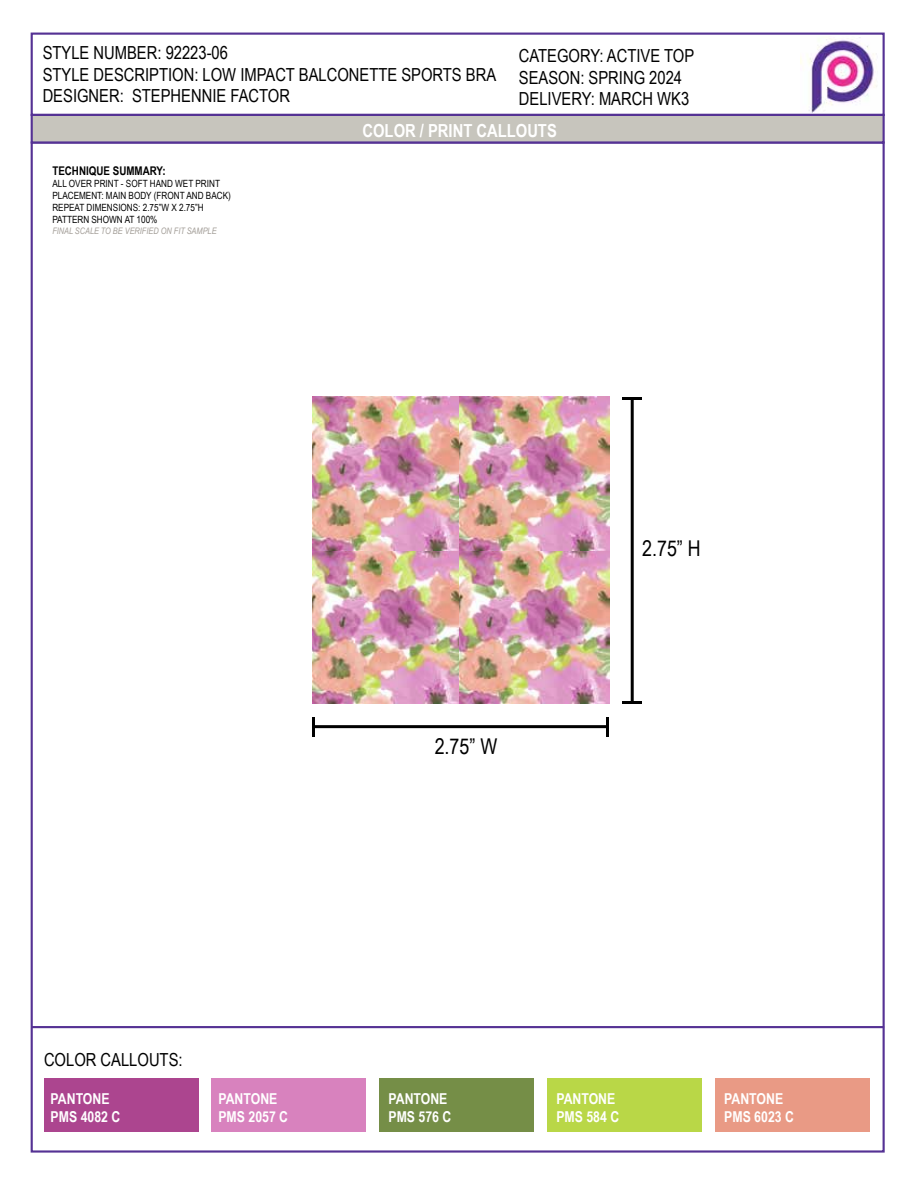
<style>
.page{position:relative;width:918px;height:1188px;background:#fff}
.page>*{position:absolute;margin:0;border:0;box-sizing:border-box;transform-origin:0 0}
.t1{font:21.75px "Arial Narrow";color:#000}
.t2{font:18px/21.6px "Arial Narrow";color:#000}
.t3{font:700 18px "Arial Narrow";color:#fff}
.t4{font:700 15px/18px "Arial Narrow";color:#fff}
.t5{font:700 12px "Arial Narrow";color:#000}
.t6{font:9.9px/12px "Arial Narrow";color:#000}
.t7{font:italic 9px "Arial Narrow";color:#a39e98}
</style>
<div class="page">
<div style="left:31px;top:33px;width:854px;height:83px;border:2px solid #553294"></div>
<hr style="left:32px;top:1026px;width:852px;height:2px;background:#553294">
<div style="left:31px;top:114px;width:854px;height:30px;background:#c7c5bd;border:2px solid #553294"></div>
<img style="left:800px;top:37px;width:77px;height:76px">
<img style="left:312px;top:397px;width:147px;height:307px">
<img style="left:459px;top:397px;width:150px;height:307px">
<div style="left:379px;top:1078px;width:155px;height:53px;background:#758e47"></div>
<div style="left:547px;top:1078px;width:155px;height:53px;background:#b9d747"></div>
<div style="left:715px;top:1078px;width:155px;height:53px;background:#e99a85"></div>
<div style="left:212px;top:1078px;width:154px;height:53px;background:#d882be"></div>
<div style="left:44px;top:1078px;width:154px;height:53px;background:#ac458f"></div>
<hr style="left:314px;top:725px;width:294px;height:3px;background:#000">
<hr style="left:312px;top:717px;width:3px;height:19px;background:#000">
<hr style="left:606px;top:717px;width:3px;height:19px;background:#000">
<hr style="left:631px;top:398px;width:3px;height:304px;background:#000">
<hr style="left:622px;top:397px;width:20px;height:3px;background:#000">
<hr style="left:622px;top:701px;width:20px;height:3px;background:#000">
<p class="t2" style="left:43px;top:41px;width:455px">STYLE NUMBER: 92223-06<br>STYLE DESCRIPTION: LOW IMPACT BALCONETTE SPORTS BRA<br>DESIGNER: STEPHENNIE FACTOR</p>
<p class="t3" style="left:363px;top:117px;width:196px">COLOR / PRINT CALLOUTS</p>
<p class="t5" style="left:52px;top:162px;width:115px">TECHNIQUE SUMMARY:</p>
<p class="t6" style="left:52px;top:178px;width:180px">ALL OVER PRINT - SOFT HAND WET PRINT<br>PLACEMENT: MAIN BODY (FRONT AND BACK)<br>REPEAT DIMENSIONS: 2.75”W X 2.75”H<br>PATTERN SHOWN AT 100%</p>
<p class="t7" style="left:52px;top:225px;width:166px">FINAL SCALE TO BE VERIFIED ON FIT SAMPLE</p>
<p class="t2" style="left:519px;top:44px;width:177px">CATEGORY: ACTIVE TOP<br>SEASON: SPRING 2024<br>DELIVERY: MARCH WK3</p>
<p class="t1" style="left:435px;top:731px;width:64px">2.75” W</p>
<p class="t1" style="left:642px;top:532px;width:60px">2.75” H</p>
<p class="t2" style="left:44px;top:1048px;width:140px">COLOR CALLOUTS:</p>
<p class="t4" style="left:51px;top:1089px;width:71px">PANTONE<br>PMS 4082 C</p>
<p class="t4" style="left:218px;top:1089px;width:71px">PANTONE<br>PMS 2057 C</p>
<p class="t4" style="left:389px;top:1089px;width:64px">PANTONE<br>PMS 576 C</p>
<p class="t4" style="left:556px;top:1089px;width:64px">PANTONE<br>PMS 584 C</p>
<p class="t4" style="left:724px;top:1089px;width:71px">PANTONE<br>PMS 6023 C</p>
</div>
